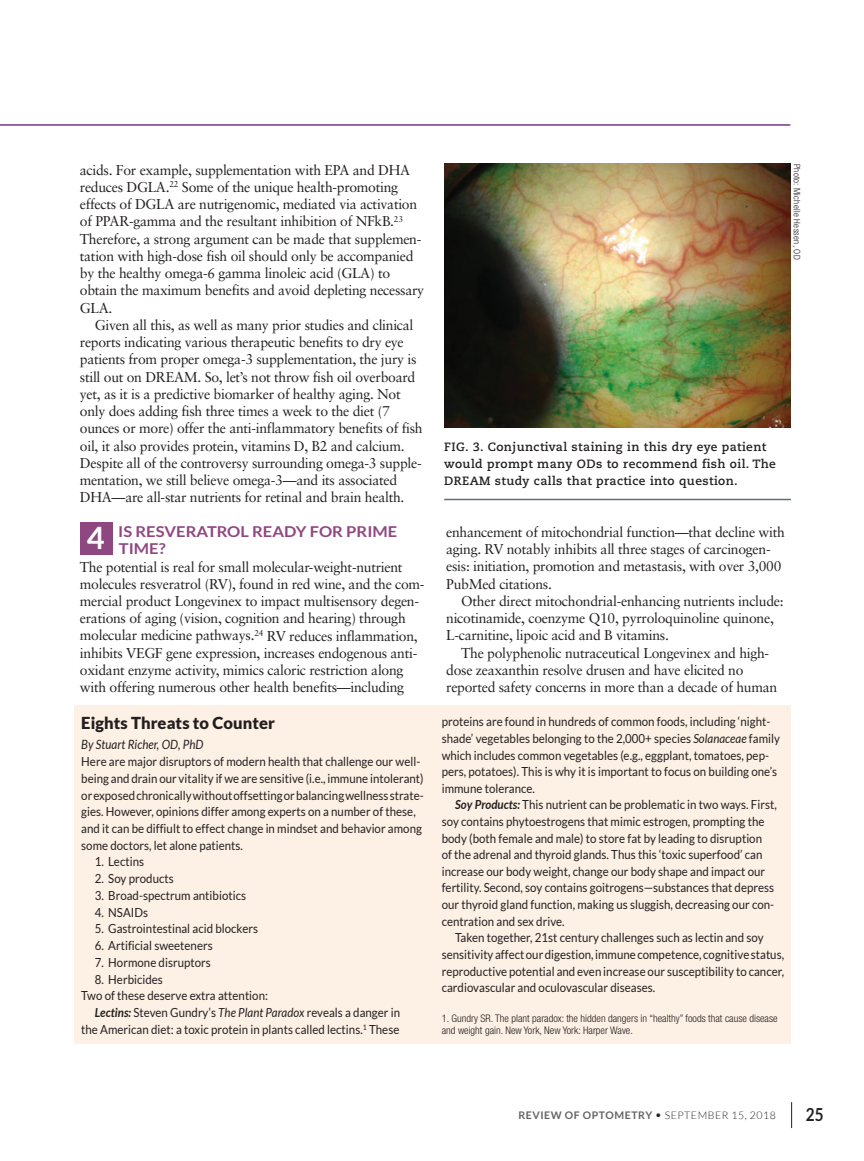
<style>
.page{position:relative;width:864px;height:1161px;background:#fff}
.page>*{position:absolute;margin:0;border:0;box-sizing:border-box;transform-origin:0 0}
.t1{font:700 18px "Lato";color:#231f20;scale:.85 1}
.t2{font:900 16.5px "Lato";letter-spacing:.005em;color:#231f20}
.t3{font:700 15px/17.2px "Lato";color:#8f4781;scale:1.1 1}
.t4{font:14.25px/17.2px "Sabon";letter-spacing:-.02em;color:#231f20}
.t5{font:italic 12.75px "Lato";letter-spacing:.005em;color:#231f20;scale:.9 1}
.t6{font:12.45px/16.6px "Lato";letter-spacing:.005em;color:#231f20;scale:.92 1}
.t7{font:700 12px/17.2px "Caecilia LT Std";letter-spacing:.035em;color:#231f20}
.t8{font:300 condensed 10.5px/12.1px "Helvetica Neue";color:#231f20}
.t9{font:700 10.5px "Lato";letter-spacing:.05em;color:#636366}
.t10{font:300 condensed 9px "Helvetica Neue";letter-spacing:.035em;color:#231f20}
.s1{font-size:30.75px;color:#fff}
.s2{font-weight:700;font-style:italic}
.s3{font-style:italic}
.s4{font-family:"Helvetica Neue";font-stretch:condensed;color:#231f20}
.s5{font-weight:300;color:#231f20}
</style>
<div class="page">
<svg style="left:791px;top:1102px;width:1px;height:26px"></svg>
<div style="left:80px;top:522px;width:32px;height:32px;background:#8f4781"></div>
<hr style="left:0;top:124px;width:790px;height:2px;background:#763788">
<hr style="left:444px;top:499px;width:347px;height:1px;background:#5b6f7b">
<img style="left:444px;top:164px;width:347px;height:263px">
<div style="left:75px;top:706px;width:716px;height:338px;background:#fdf0e4"></div>
<p class="t4" style="left:80px;top:162px;width:346px">acids. For example, supplementation with EPA and DHA reduces DGLA.<sup>22</sup> Some of the unique health-promoting effects of DGLA are nutrigenomic, mediated via activation of PPAR-gamma and the resultant inhibition of NFkB.<sup>23<br></sup>Therefore, a strong argument can be made that supplemen&shy;tation with high-dose fish oil should only be accompanied by the healthy omega-6 gamma linoleic acid (GLA) to obtain the maximum benefits and avoid depleting necessary GLA.</p>
<p class="t4" style="left:80px;top:318px;width:344px;text-indent:15px">Given all this, as well as many prior studies and clinical reports indicating various therapeutic benefits to dry eye patients from proper omega-3 supplementation, the jury is still out on DREAM. So, let’s not throw fish oil overboard yet, as it is a predictive biomarker of healthy aging. Not only does adding fish three times a week to the diet (7 ounces or more) offer the anti-inflammatory benefits of fish oil, it also provides protein, vitamins D, B2 and calcium.<br>Despite all of the controversy surrounding omega-3 supple&shy;mentation, we still believe omega-3—and its associated DHA—are all-star nutrients for retinal and brain health.</p>
<p class="t3" style="left:119px;top:523px;width:255px;text-indent:-32px"><span class="s1">4</span> IS RESVERATROL READY FOR PRIME<br>TIME?</p>
<p class="t4" style="left:80px;top:559px;width:346px">The potential is real for small molecular-weight-nutrient molecules resveratrol (RV), found in red wine, and the com&shy;mercial product Longevinex to impact multisensory degen&shy;erations of aging (vision, cognition and hearing) through molecular medicine pathways.<sup>24</sup> RV reduces inflammation, inhibits VEGF gene expression, increases endogenous anti&shy;oxidant enzyme activity, mimics caloric restriction along with offering numerous other health benefits—including</p>
<p class="t2" style="left:81px;top:713px;width:195px">Eights Threats to Counter</p>
<p class="t5" style="left:81px;top:737px;width:137px">By Stuart Richer, OD, PhD</p>
<p class="t6" style="left:81px;top:753px;width:374px">Here are major disruptors of modern health that challenge our well&shy;being and drain our vitality if we are sensitive (i.e., immune intolerant) or exposed chronically without offsetting or balancing wellness strate&shy;gies. However, opinions differ among experts on a number of these, and it can be diffiult to effect change in mindset and behavior among some doctors, let alone patients.</p>
<p class="t6" style="left:95px;top:853px;width:55px">1. Lectins</p>
<p class="t6" style="left:95px;top:870px;width:87px">2. Soy products</p>
<p class="t6" style="left:95px;top:887px;width:166px">3. Broad-spectrum antibiotics</p>
<p class="t6" style="left:95px;top:904px;width:60px">4. NSAIDs</p>
<p class="t6" style="left:95px;top:920px;width:179px">5. Gastrointestinal acid blockers</p>
<p class="t6" style="left:95px;top:937px;width:130px">6. Artificial sweeteners</p>
<p class="t6" style="left:95px;top:954px;width:128px">7. Hormone disruptors</p>
<p class="t6" style="left:95px;top:970px;width:76px">8. Herbicides</p>
<p class="t6" style="left:81px;top:987px;width:204px">Two of these deserve extra attention:</p>
<p class="t6" style="left:95px;top:1004px;width:333px"><span class="s2">Lectins:</span> Steven Gundry’s <span class="s3">The Plant Paradox</span> reveals a danger in</p>
<p class="t6" style="left:81px;top:1021px;width:347px">the American diet: a toxic protein in plants called lectins.<sup>1</sup> These</p>
<p class="t10" style="left:800px;top:164px;width:97px;rotate:90deg">Photo: Michelle Hessen, OD</p>
<p class="t7" style="left:444px;top:439px;width:333px">FIG. 3. Conjunctival staining in this dry eye patient would prompt many ODs to recommend fish oil. The<br>DREAM study calls that practice into question.</p>
<p class="t4" style="left:446px;top:525px;width:340px">enhancement of mitochondrial function—that decline with aging. RV notably inhibits all three stages of carcinogen&shy;esis: initiation, promotion and metastasis, with over 3,000<br>PubMed citations.</p>
<p class="t4" style="left:446px;top:594px;width:339px;text-indent:15px">Other direct mitochondrial-enhancing nutrients include: nicotinamide, coenzyme Q10, pyrroloquinoline quinone,<br>L-carnitine, lipoic acid and B vitamins.</p>
<p class="t4" style="left:446px;top:645px;width:332px;text-indent:15px">The polyphenolic nutraceutical Longevinex and high&shy;dose zeaxanthin resolve drusen and have elicited no reported safety concerns in more than a decade of human</p>
<p class="t6" style="left:442px;top:713px;width:369px">proteins are found in hundreds of common foods, including ‘night&shy;shade’ vegetables belonging to the 2,000+ species <span class="s3">Solanaceae</span> family which includes common vegetables (e.g., eggplant, tomatoes, pep&shy;pers, potatoes). This is why it is important to focus on building one’s immune tolerance.</p>
<p class="t6" style="left:442px;top:796px;width:366px;text-indent:14px"><span class="s2">Soy Products:</span> This nutrient can be problematic in two ways. First, soy contains phytoestrogens that mimic estrogen, prompting the body (both female and male) to store fat by leading to disruption<br>of the adrenal and thyroid glands. Thus this ‘toxic superfood’ can increase our body weight, change our body shape and impact our fertility. Second, soy contains goitrogens—substances that depress our thyroid gland function, making us sluggish, decreasing our con&shy;centration and sex drive.</p>
<p class="t6" style="left:442px;top:929px;width:374px;text-indent:14px">Taken together, 21st century challenges such as lectin and soy sensitivity affect our digestion, immune competence, cognitive status, reproductive potential and even increase our susceptibility to cancer, cardiovascular and oculovascular diseases.</p>
<p class="t8" style="left:442px;top:1013px;width:337px">1. Gundry SR. The plant paradox: the hidden dangers in “healthy” foods that cause disease and weight gain. New York, New York: Harper Wave.</p>
<p class="t9" style="left:519px;top:1109px;width:259px">REVIEW OF OPTOMETRY <span class="s4">•</span> <span class="s5">SEPTEMBER 15, 2018</span></p>
<p class="t1" style="left:806px;top:1103px;width:22px">25</p>
</div>
